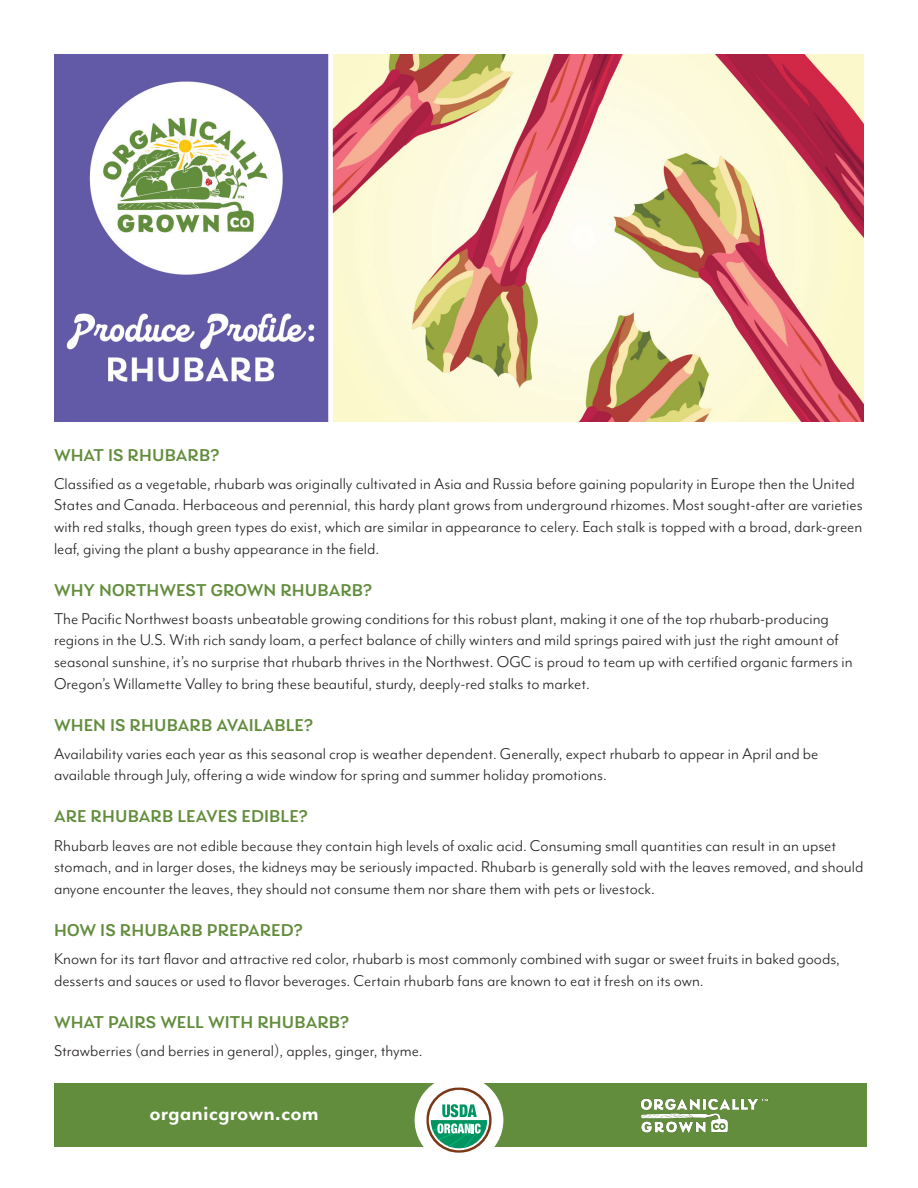
<style>
.page{position:relative;width:918px;height:1188px;background:#fff}
.page>*{position:absolute;margin:0;border:0;box-sizing:border-box;transform-origin:0 0}
.t1{font:700 24px "Mr Eaves Mod OT";color:#fff}
.t2{font:18px/21.6px "Mr Eaves Mod OT";color:#231f20}
.t3{font:500 18px "Laca";letter-spacing:.01em;color:#628d3c}
</style>
<div class="page">
<div style="left:54px;top:1083px;width:813px;height:64px;background:#628d3c"></div>
<div style="left:415px;top:1076px;width:88px;height:88px;background:#fff;border-radius:50%"></div>
<svg style="left:426px;top:1087px;width:66px;height:66px"></svg>
<img style="left:640px;top:1098px;width:129px;height:35px">
<img style="left:54px;top:54px;width:810px;height:368px">
<p class="t3" style="left:54px;top:444px;width:167px">WHAT IS RHUBARB?</p>
<p class="t2" style="left:54px;top:473px;width:810px">Classified as a vegetable, rhubarb was originally cultivated in Asia and Russia before gaining popularity in Europe then the United States and Canada. Herbaceous and perennial, this hardy plant grows from underground rhizomes. Most sought-after are varieties with red stalks, though green types do exist, which are similar in appearance to celery. Each stalk is topped with a broad, dark-green leaf, giving the plant a bushy appearance in the field.</p>
<p class="t3" style="left:54px;top:579px;width:320px">WHY NORTHWEST GROWN RHUBARB?</p>
<p class="t2" style="left:54px;top:608px;width:800px">The Pacific Northwest boasts unbeatable growing conditions for this robust plant, making it one of the top rhubarb-producing regions in the U.S. With rich sandy loam, a perfect balance of chilly winters and mild springs paired with just the right amount of seasonal sunshine, it’s no surprise that rhubarb thrives in the Northwest. OGC is proud to team up with certified organic farmers in Oregon’s Willamette Valley to bring these beautiful, sturdy, deeply-red stalks to market.</p>
<p class="t3" style="left:54px;top:714px;width:260px">WHEN IS RHUBARB AVAILABLE?</p>
<p class="t2" style="left:54px;top:743px;width:766px">Availability varies each year as this seasonal crop is weather dependent. Generally, expect rhubarb to appear in April and be available through July, offering a wide window for spring and summer holiday promotions.</p>
<p class="t3" style="left:54px;top:806px;width:255px">ARE RHUBARB LEAVES EDIBLE?</p>
<p class="t2" style="left:54px;top:834px;width:811px">Rhubarb leaves are not edible because they contain high levels of oxalic acid. Consuming small quantities can result in an upset stomach, and in larger doses, the kidneys may be seriously impacted. Rhubarb is generally sold with the leaves removed, and should anyone encounter the leaves, they should not consume them nor share them with pets or livestock.</p>
<p class="t3" style="left:54px;top:919px;width:250px">HOW IS RHUBARB PREPARED?</p>
<p class="t2" style="left:54px;top:948px;width:788px">Known for its tart flavor and attractive red color, rhubarb is most commonly combined with sugar or sweet fruits in baked goods, desserts and sauces or used to flavor beverages. Certain rhubarb fans are known to eat it fresh on its own.</p>
<p class="t3" style="left:54px;top:1011px;width:297px">WHAT PAIRS WELL WITH RHUBARB?</p>
<p class="t2" style="left:54px;top:1040px;width:370px">Strawberries (and berries in general), apples, ginger, thyme.</p>
<p class="t1" style="left:149px;top:1099px;width:171px">organicgrown.com</p>
</div>
